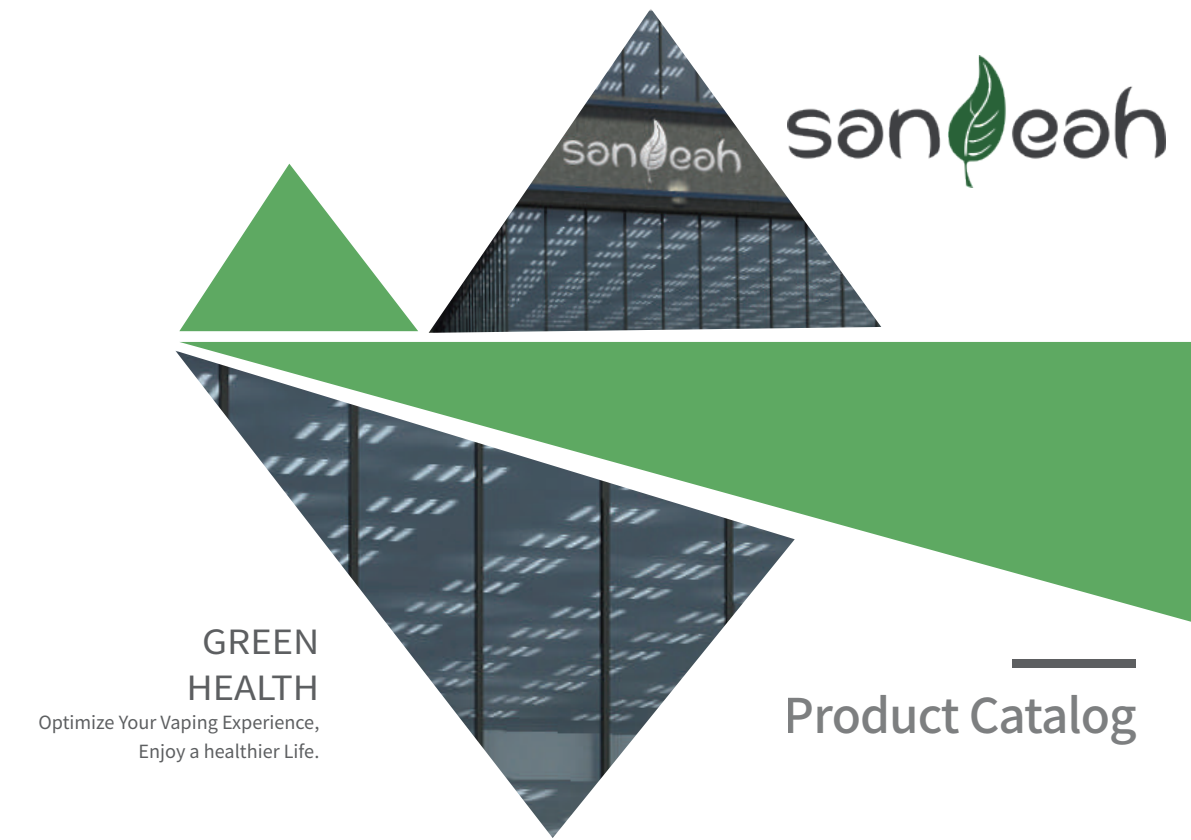
<style>
.page{position:relative;width:1191px;height:840px;background:#fff}
.page>*{position:absolute;margin:0;border:0;box-sizing:border-box;transform-origin:0 0}
.t1{font:500 47.8px "Source Han Sans CN";letter-spacing:-.02em;color:#5d5f61}
.t2{font:33.2px/46px "Source Han Sans CN";color:#5d5f61;text-align:center;scale:1.09 1}
.t3{font:18px/29px "Source Han Sans CN";color:#5d5f61;text-align:right}
</style>
<div class="page">
<img style="left:429px;top:9px;width:452px;height:323px">
<img style="left:175px;top:350px;width:554px;height:487px">
<svg style="left:179px;top:164px;width:239px;height:167px"></svg>
<svg style="left:179px;top:342px;width:1012px;height:279px;fill:#5ea962"></svg>
<div style="left:1012px;top:658px;width:123px;height:9px;background:#5d5f61"></div>
<img style="left:788px;top:56px;width:377px;height:131px">
<h2 class="t2" style="left:186px;top:617px;width:123px">GREEN<br>HEALTH</h2>
<p class="t3" style="left:38px;top:707px;width:282px">Optimize Your Vaping Experience,<br>Enjoy a healthier Life.</p>
<h1 class="t1" style="left:783px;top:690px;width:354px">Product Catalog</h1>
</div>
